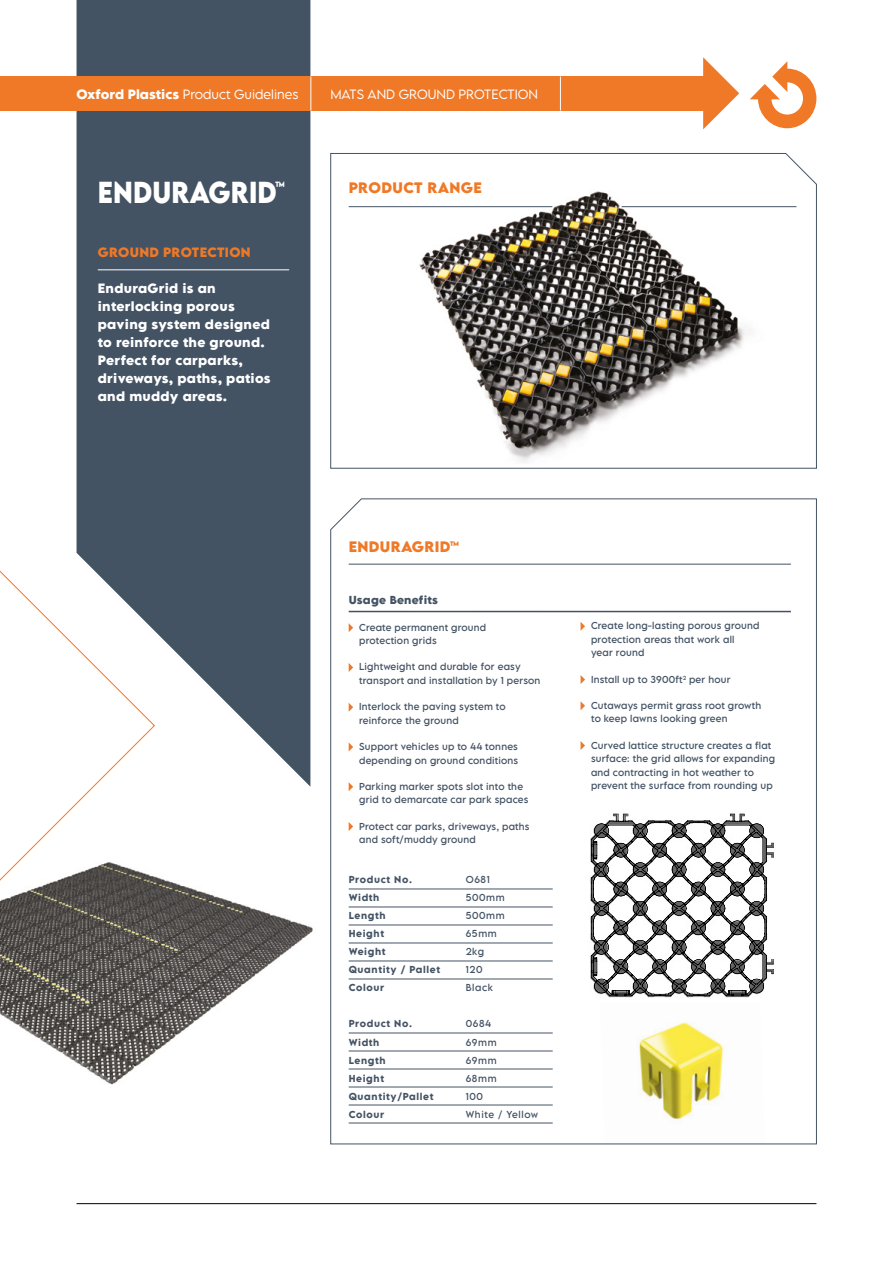
<style>
.page{position:relative;width:893px;height:1263px;background:#fff}
.page>*{position:absolute;margin:0;border:0;box-sizing:border-box;transform-origin:0 0}
.t1{font:700 27px "LEMONMILK Pro";letter-spacing:.005em;color:#fff;scale:.9 1}
.t2{font:700 13.5px "LEMONMILK Pro";letter-spacing:.025em;color:#ef7927}
.t3{font:700 12px/18px "LEMONMILK Pro";letter-spacing:.02em;color:#fff}
.t4{font:300 12px "LEMONMILK Pro";color:#fff}
.t5{font:700 12px "LEMONMILK Pro";letter-spacing:.025em;color:#ef7927}
.t6{font:700 10.35px "LEMONMILK Pro";letter-spacing:.02em;color:#445364}
.t7{font:9px/13.5px "LEMONMILK Pro";letter-spacing:.02em;color:#445364}
.t8{font:600 9px "LEMONMILK Pro";letter-spacing:.07em;color:#445364}
.t9{font:9px "LEMONMILK Pro";letter-spacing:.07em;color:#445364}
.s1{font-weight:700}
</style>
<div class="page">
<div style="left:77px;top:0;width:233px;height:786px;background:#445364"></div>
<svg style="left:0;top:553px;width:155px;height:297px"></svg>
<div style="left:0;top:77px;width:706px;height:34px;background:#ef7927"></div>
<svg style="left:750px;top:61px;width:66px;height:67px"></svg>
<hr style="left:310px;top:77px;width:1px;height:34px;background:#fff">
<svg style="left:703px;top:57px;width:36px;height:72px"></svg>
<hr style="left:77px;top:1203px;width:739px;height:1px;background:#000">
<img style="left:0;top:850px;width:313px;height:235px">
<svg style="left:330px;top:153px;width:487px;height:316px"></svg>
<hr style="left:349px;top:206px;width:203px;height:1px;background:#445364">
<svg style="left:330px;top:498px;width:487px;height:647px"></svg>
<hr style="left:349px;top:889px;width:204px;height:1px;background:#445364">
<hr style="left:349px;top:907px;width:204px;height:1px;background:#445364">
<hr style="left:349px;top:925px;width:204px;height:1px;background:#445364">
<hr style="left:349px;top:943px;width:204px;height:1px;background:#445364">
<hr style="left:349px;top:961px;width:204px;height:1px;background:#445364">
<hr style="left:349px;top:979px;width:204px;height:1px;background:#445364">
<hr style="left:349px;top:1033px;width:204px;height:1px;background:#445364">
<hr style="left:349px;top:1051px;width:204px;height:1px;background:#445364">
<hr style="left:349px;top:1069px;width:204px;height:1px;background:#445364">
<hr style="left:349px;top:1087px;width:204px;height:1px;background:#445364">
<hr style="left:349px;top:1105px;width:204px;height:1px;background:#445364">
<hr style="left:349px;top:1123px;width:204px;height:1px;background:#445364">
<svg style="left:349px;top:623px;width:4px;height:9px"></svg>
<svg style="left:349px;top:663px;width:4px;height:9px"></svg>
<svg style="left:349px;top:703px;width:4px;height:9px"></svg>
<svg style="left:349px;top:742px;width:4px;height:9px"></svg>
<svg style="left:349px;top:782px;width:4px;height:9px"></svg>
<svg style="left:349px;top:822px;width:4px;height:9px"></svg>
<svg style="left:581px;top:622px;width:4px;height:9px"></svg>
<svg style="left:581px;top:675px;width:4px;height:9px"></svg>
<svg style="left:581px;top:701px;width:4px;height:9px"></svg>
<svg style="left:581px;top:741px;width:4px;height:9px"></svg>
<hr style="left:349px;top:611px;width:442px;height:1px;background:#445364">
<img style="left:584px;top:807px;width:197px;height:195px">
<svg style="left:591px;top:814px;width:183px;height:182px"></svg>
<hr style="left:98px;top:269px;width:191px;height:1px;background:#fff">
<hr style="left:622px;top:206px;width:174px;height:1px;background:#445364">
<hr style="left:560px;top:77px;width:1px;height:34px;background:#fff">
<h3 class="t4" style="left:77px;top:86px;width:224px"><span class="s1">Oxford Plastics</span> Product Guidelines</h3>
<h1 class="t1" style="left:98px;top:174px;width:209px">ENDURAGRID<sup>™</sup></h1>
<h3 class="t5" style="left:98px;top:244px;width:154px">GROUND PROTECTION</h3>
<h3 class="t3" style="left:98px;top:279px;width:174px">EnduraGrid is an interlocking porous paving system designed to reinforce the ground.<br>Perfect for carparks, driveways, paths, patios and muddy areas.</h3>
<h3 class="t4" style="left:330px;top:86px;width:209px">MATS AND GROUND PROTECTION</h3>
<h2 class="t2" style="left:349px;top:178px;width:135px">PRODUCT RANGE</h2>
<h2 class="t2" style="left:349px;top:537px;width:112px">ENDURAGRID™</h2>
<p class="t6" style="left:349px;top:593px;width:91px">Usage Benefits</p>
<p class="t7" style="left:359px;top:620px;width:129px">Create permanent ground protection grids</p>
<p class="t7" style="left:359px;top:660px;width:183px">Lightweight and durable for easy transport and installation by 1 person</p>
<p class="t7" style="left:359px;top:700px;width:148px">Interlock the paving system to reinforce the ground</p>
<p class="t7" style="left:359px;top:740px;width:161px">Support vehicles up to 44 tonnes depending on ground conditions</p>
<p class="t7" style="left:359px;top:779px;width:171px">Parking marker spots slot into the grid to demarcate car park spaces</p>
<p class="t7" style="left:359px;top:819px;width:172px">Protect car parks, driveways, paths and soft/muddy ground</p>
<p class="t8" style="left:349px;top:874px;width:65px">Product No.</p>
<p class="t7" style="left:466px;top:873px;width:26px">O681</p>
<p class="t8" style="left:349px;top:892px;width:32px">Width</p>
<p class="t7" style="left:466px;top:891px;width:41px">500mm</p>
<p class="t8" style="left:349px;top:910px;width:39px">Length</p>
<p class="t7" style="left:466px;top:909px;width:41px">500mm</p>
<p class="t8" style="left:349px;top:928px;width:37px">Height</p>
<p class="t7" style="left:466px;top:927px;width:33px">65mm</p>
<p class="t8" style="left:349px;top:946px;width:38px">Weight</p>
<p class="t7" style="left:466px;top:945px;width:20px">2kg</p>
<p class="t8" style="left:349px;top:964px;width:93px">Quantity / Pallet</p>
<p class="t7" style="left:466px;top:963px;width:18px">120</p>
<p class="t8" style="left:349px;top:982px;width:37px">Colour</p>
<p class="t7" style="left:466px;top:981px;width:29px">Black</p>
<p class="t8" style="left:349px;top:1018px;width:65px">Product No.</p>
<p class="t7" style="left:466px;top:1017px;width:27px">0684</p>
<p class="t8" style="left:349px;top:1036px;width:32px">Width</p>
<p class="t7" style="left:466px;top:1035px;width:33px">69mm</p>
<p class="t8" style="left:349px;top:1054px;width:39px">Length</p>
<p class="t7" style="left:466px;top:1053px;width:33px">69mm</p>
<p class="t8" style="left:349px;top:1072px;width:37px">Height</p>
<p class="t7" style="left:466px;top:1071px;width:33px">68mm</p>
<p class="t8" style="left:349px;top:1090px;width:86px">Quantity/Pallet</p>
<p class="t7" style="left:466px;top:1089px;width:19px">100</p>
<p class="t8" style="left:349px;top:1108px;width:37px">Colour</p>
<p class="t9" style="left:466px;top:1108px;width:74px">White / Yellow</p>
<p class="t7" style="left:591px;top:619px;width:170px">Create long-lasting porous ground protection areas that work all<br>year round</p>
<p class="t7" style="left:591px;top:672px;width:141px">Install up to 3900ft<sup>2</sup> per hour</p>
<p class="t7" style="left:591px;top:698px;width:172px">Cutaways permit grass root growth to keep lawns looking green</p>
<p class="t7" style="left:591px;top:738px;width:185px">Curved lattice structure creates a flat surface: the grid allows for expanding and contracting in hot weather to prevent the surface from rounding up</p>
</div>
